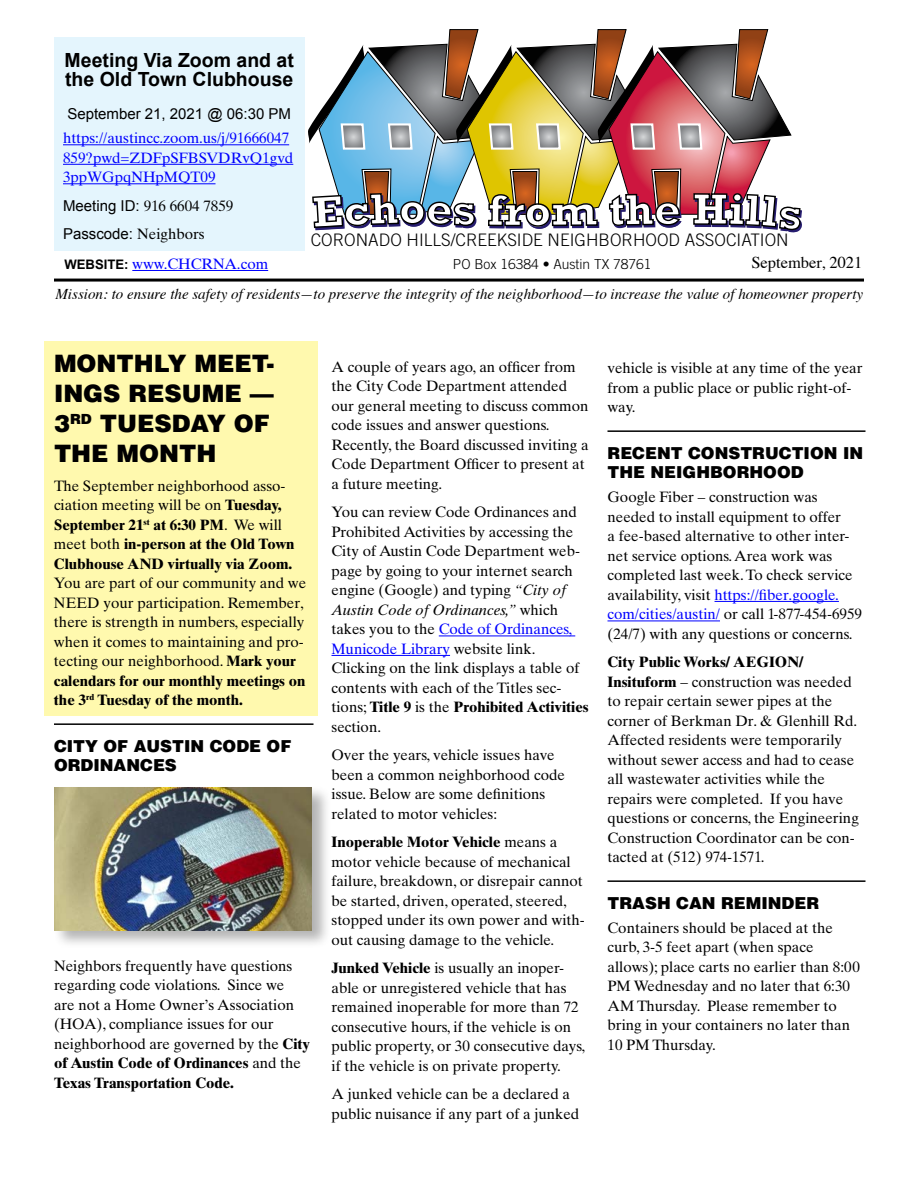
<style>
.page{position:relative;width:918px;height:1188px;background:#fff}
.page>*{position:absolute;margin:0;border:0;box-sizing:border-box;transform-origin:0 0}
.t1{font:700 44.4px "Rockwell";color:#fff;scale:1.05 1}
.t2{font:900 24px/30px "Helvetica LT Std";color:#000}
.t3{font:700 19.5px/19.5px "Arial";color:#000}
.t4{font:300 17.25px "Trade Gothic LT Std";color:#000}
.t5{font:900 16.5px/19.5px "Helvetica LT Std";color:#000}
.t6{font:16.5px "Times";color:#000}
.t7{font:15px/19.5px "Times Ten LT Std";color:#000}
.t8{font:700 15px/19.5px "Times Ten LT Std";color:#000}
.t9{font:italic 15px "Times";color:#000}
.t10{font:15px/19.5px "Times Ten LT Std";color:#00f}
.t11{font:15px "Arial";color:#000}
.t12{font:300 13.8px "Trade Gothic LT Std";color:#000}
.s1{font-family:"Arial"}
.s2{font-family:"Times Ten LT Std"}
.s3{font-family:"Arial";font-weight:700;font-size:13.2px;color:#000}
.s4{font-weight:400}
.s5{font-weight:700}
.s6{font-style:italic}
.s7{color:#00f}
</style>
<div class="page">
<div style="left:44px;top:341px;width:274px;height:375px;background:#fff9ae"></div>
<div style="left:54px;top:37px;width:250px;height:213px;background:#e4f5fd"></div>
<hr style="left:63px;top:144px;width:226px;height:1px;background:#00f">
<hr style="left:63px;top:164px;width:230px;height:1px;background:#00f">
<hr style="left:63px;top:183px;width:153px;height:1px;background:#00f">
<hr style="left:54px;top:279px;width:810px;height:3px;background:#000">
<hr style="left:132px;top:270px;width:136px;height:1px;background:#00f">
<hr style="left:54px;top:723px;width:260px;height:2px;background:#000">
<hr style="left:439px;top:636px;width:136px;height:1px;background:#00f">
<hr style="left:332px;top:655px;width:118px;height:1px;background:#00f">
<hr style="left:608px;top:430px;width:258px;height:2px;background:#000">
<hr style="left:715px;top:601px;width:124px;height:1px;background:#00f">
<hr style="left:608px;top:621px;width:112px;height:1px;background:#00f">
<hr style="left:608px;top:880px;width:258px;height:2px;background:#000">
<div style="left:54px;top:785px;width:278px;height:164px;background:#000;opacity:.3"></div>
<img style="left:54px;top:788px;width:257px;height:143px">
<svg style="left:308px;top:29px;width:494px;height:204px"></svg>
<h3 class="t3" style="left:65px;top:51px;width:231px">Meeting Via Zoom and at the Old Town Clubhouse</h3>
<p class="t11" style="left:67px;top:104px;width:225px">September 21, 2021 @ 06:30 PM</p>
<p class="t10" style="left:63px;top:128px;width:232px">https://austincc.zoom.us/j/91666047<br>859?pwd=ZDFpSFBSVDRvQ1gvd<br>3ppWGpqNHpMQT09</p>
<p class="t7" style="left:63px;top:196px;width:172px"><span class="s1">Meeting ID:</span> 916 6604 7859</p>
<p class="t11" style="left:63px;top:224px;width:143px">Passcode: <span class="s2">Neighbors</span></p>
<h1 class="t1" style="left:399px;top:182px;width:27px">o</h1>
<h1 class="t1" style="left:504px;top:184px;width:91px">rom</h1>
<h1 class="t1" style="left:693px;top:182px;width:36px">H</h1>
<p class="t4" style="left:311px;top:230px;width:480px">CORONADO HILLS/CREEKSIDE NEIGHBORHOOD ASSOCIATION</p>
<p class="t10" style="left:64px;top:254px;width:205px"><span class="s3">WEBSITE:</span> www.CHCRNA.com</p>
<p class="t12" style="left:453px;top:256px;width:200px">PO Box 16384 • Austin TX 78761</p>
<p class="t6" style="left:751px;top:247px;width:113px">September, 2021</p>
<p class="t9" style="left:56px;top:281px;width:809px">Mission: to ensure the safety of residents—to preserve the integrity of the neighborhood—to increase the value of homeowner property</p>
<h2 class="t2" style="left:54px;top:348px;width:222px">MONTHLY MEET-<br>INGS RESUME —<br>3<sup>RD</sup> TUESDAY OF<br>THE MONTH</h2>
<p class="t8" style="left:54px;top:476px;width:242px"><span class="s4">The September neighborhood asso&shy;ciation meeting will be on</span> Tuesday, September 21<sup>st</sup> at 6:30 PM<span class="s4">. We will meet both</span> in-person at the Old Town Clubhouse AND virtually via Zoom.</p>
<p class="t7" style="left:54px;top:574px;width:254px">You are part of our community and we NEED your participation. Remember, there is strength in numbers, especially when it comes to maintaining and pro&shy;tecting our neighborhood. <span class="s5">Mark your calendars for our monthly meetings on the 3</span><sup>rd</sup> <span class="s5">Tuesday of the month.</span></p>
<p class="t5" style="left:54px;top:736px;width:239px">CITY OF AUSTIN CODE OF<br>ORDINANCES</p>
<p class="t7" style="left:54px;top:956px;width:258px">Neighbors frequently have questions regarding code violations. Since we<br>are not a Home Owner’s Association (HOA), compliance issues for our neighborhood are governed by the <span class="s5">City of Austin Code of Ordinances</span> and the <span class="s5">Texas Transportation Code.</span></p>
<p class="t7" style="left:332px;top:357px;width:259px">A couple of years ago, an officer from the City Code Department attended our general meeting to discuss common code issues and answer questions.<br>Recently, the Board discussed inviting a Code Department Officer to present at a future meeting.</p>
<p class="t7" style="left:332px;top:503px;width:259px">You can review Code Ordinances and Prohibited Activities by accessing the City of Austin Code Department web&shy;page by going to your internet search engine (Google) and typing <span class="s6">“City of Austin Code of Ordinances,”</span> which takes you to the <span class="s7">Code of Ordinances, Municode Library</span> website link.<br>Clicking on the link displays a table of contents with each of the Titles sec&shy;tions; <span class="s5">Title 9</span> is the <span class="s5">Prohibited Activities </span>section.</p>
<p class="t7" style="left:332px;top:746px;width:235px">Over the years, vehicle issues have been a common neighborhood code issue. Below are some definitions related to motor vehicles:</p>
<p class="t7" style="left:332px;top:833px;width:255px"><span class="s5">Inoperable Motor Vehicle</span> means a motor vehicle because of mechanical failure, breakdown, or disrepair cannot be started, driven, operated, steered, stopped under its own power and with&shy;out causing damage to the vehicle.</p>
<p class="t7" style="left:332px;top:959px;width:255px"><span class="s5">Junked Vehicle</span> is usually an inoper&shy;able or unregistered vehicle that has remained inoperable for more than 72 consecutive hours, if the vehicle is on public property, or 30 consecutive days, if the vehicle is on private property.</p>
<p class="t7" style="left:332px;top:1085px;width:249px">A junked vehicle can be a declared a public nuisance if any part of a junked</p>
<p class="t7" style="left:608px;top:359px;width:257px">vehicle is visible at any time of the year from a public place or public right-of&shy;way.</p>
<p class="t5" style="left:608px;top:443px;width:257px">RECENT CONSTRUCTION IN<br>THE NEIGHBORHOOD</p>
<p class="t7" style="left:608px;top:488px;width:256px">Google Fiber – construction was needed to install equipment to offer<br>a fee-based alternative to other inter&shy;net service options. Area work was completed last week. To check service availability, visit <span class="s7">https://fiber.google. com/cities/austin/</span> or call 1-877-454-6959 (24/7) with any questions or concerns.</p>
<p class="t7" style="left:608px;top:653px;width:253px"><span class="s5">City Public Works/ AEGION/ Insituform</span> – construction was needed to repair certain sewer pipes at the corner of Berkman Dr. &amp; Glenhill Rd.<br>Affected residents were temporarily without sewer access and had to cease all wastewater activities while the repairs were completed. If you have questions or concerns, the Engineering Construction Coordinator can be con&shy;tacted at (512) 974-1571.</p>
<p class="t5" style="left:608px;top:893px;width:213px">TRASH CAN REMINDER</p>
<p class="t7" style="left:608px;top:918px;width:254px">Containers should be placed at the curb, 3-5 feet apart (when space allows); place carts no earlier than 8:00<br>PM Wednesday and no later that 6:30<br>AM Thursday. Please remember to bring in your containers no later than<br>10 PM Thursday.</p>
</div>
